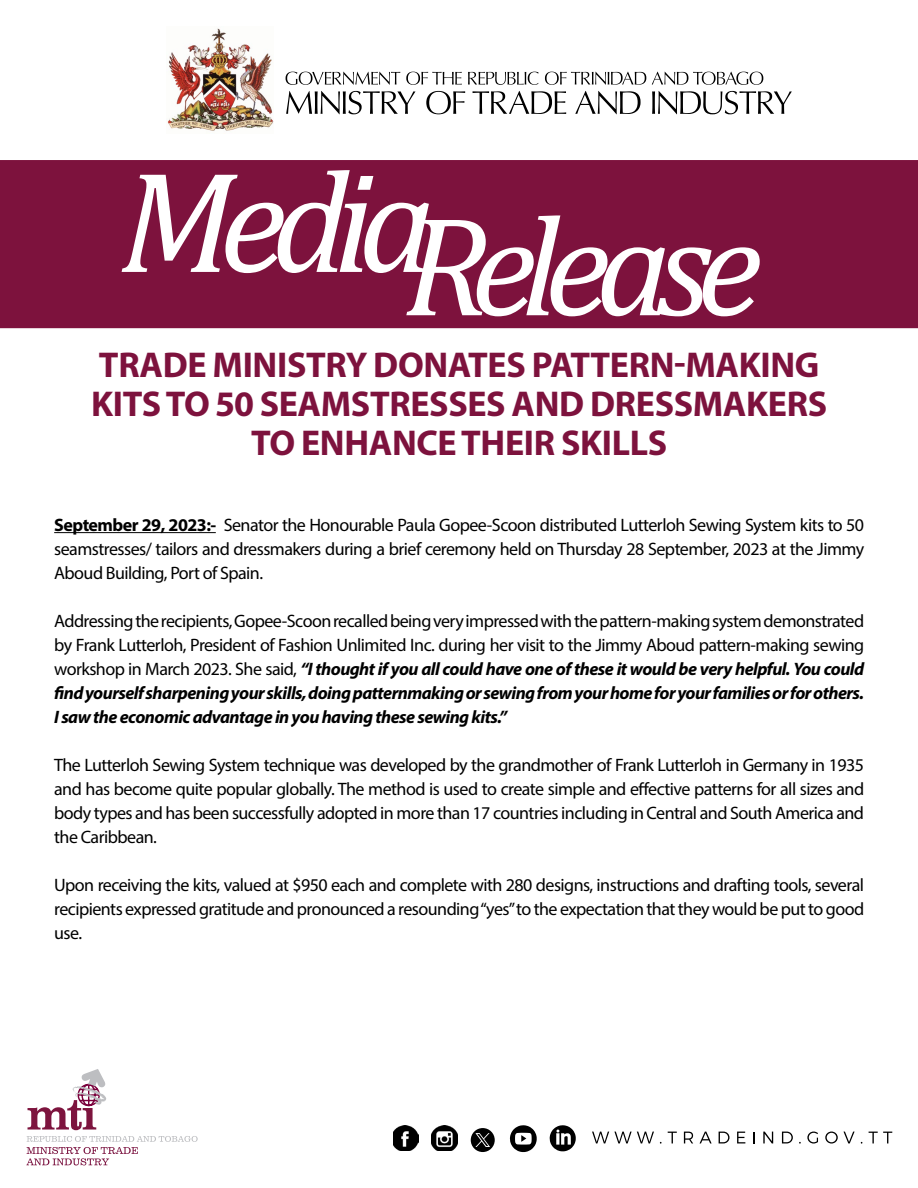
<style>
.page{position:relative;width:918px;height:1188px;background:#fff}
.page>*{position:absolute;margin:0;border:0;box-sizing:border-box;transform-origin:0 0}
.t1{font:italic 142.95px "Cambria";letter-spacing:-.1em;color:#fff}
.t2{font:700 36px/39px "Myriad Pro";letter-spacing:-.01em;color:#7d123d;text-align:center}
.t3{font:18px/24px "Myriad Pro";letter-spacing:-.03em;color:#000;text-align:justify}
.s1{font-weight:700}
.s2{font-weight:700;font-style:italic}
</style>
<div class="page">
<svg style="left:26px;top:1136px;width:172px;height:29px"></svg>
<svg style="left:28px;top:1069px;width:78px;height:61px"></svg>
<img style="left:393px;top:1125px;width:25px;height:26px">
<img style="left:431px;top:1125px;width:27px;height:26px">
<svg style="left:550px;top:1125px;width:26px;height:26px"></svg>
<svg style="left:510px;top:1125px;width:27px;height:27px"></svg>
<svg style="left:592px;top:1132px;width:62px;height:11px"></svg>
<svg style="left:668px;top:1132px;width:9px;height:11px"></svg>
<svg style="left:684px;top:1132px;width:9px;height:11px"></svg>
<svg style="left:700px;top:1132px;width:12px;height:11px"></svg>
<svg style="left:719px;top:1132px;width:11px;height:11px"></svg>
<svg style="left:737px;top:1132px;width:8px;height:11px"></svg>
<svg style="left:753px;top:1132px;width:2px;height:11px"></svg>
<svg style="left:763px;top:1132px;width:10px;height:11px"></svg>
<svg style="left:782px;top:1132px;width:11px;height:11px"></svg>
<svg style="left:807px;top:1132px;width:11px;height:12px"></svg>
<svg style="left:825px;top:1132px;width:30px;height:12px"></svg>
<svg style="left:869px;top:1132px;width:23px;height:11px"></svg>
<div style="left:471px;top:1128px;width:24px;height:24px;background:#000;border-radius:12px"></div>
<svg style="left:475px;top:1133px;width:15px;height:14px"></svg>
<img style="left:167px;top:28px;width:107px;height:103px">
<svg style="left:286px;top:72px;width:477px;height:13px"></svg>
<svg style="left:286px;top:91px;width:506px;height:23px"></svg>
<hr style="left:54px;top:532px;width:162px;height:1px;background:#000">
<div style="left:0;top:160px;width:918px;height:169px;background:#7d123d"></div>
<h1 class="t1" style="left:119px;top:166px;width:645px"><sup>Media</sup>Release</h1>
<h2 class="t2" style="left:91px;top:344px;width:738px">TRADE MINISTRY DONATES PATTERN-MAKING<br>KITS TO 50 SEAMSTRESSES AND DRESSMAKERS<br>TO ENHANCE THEIR SKILLS</h2>
<p class="t3" style="left:54px;top:513px;width:812px"><span class="s1">September 29, 2023:-</span> Senator the Honourable Paula Gopee-Scoon distributed Lutterloh Sewing System kits to 50 seamstresses/ tailors and dressmakers during a brief ceremony held on Thursday 28 September, 2023 at the Jimmy Aboud Building, Port of Spain.</p>
<p class="t3" style="left:54px;top:609px;width:812px">Addressing the recipients, Gopee-Scoon recalled being very impressed with the pattern-making system demonstrated by Frank Lutterloh, President of Fashion Unlimited Inc. during her visit to the Jimmy Aboud pattern-making sewing workshop in March 2023. She said, <span class="s2">“I thought if you all could have one of these it would be very helpful. You could find yourself sharpening your skills, doing patternmaking or sewing from your home for your families or for others.<br>I saw the economic advantage in you having these sewing kits.”</span></p>
<p class="t3" style="left:54px;top:752px;width:812px">The Lutterloh Sewing System technique was developed by the grandmother of Frank Lutterloh in Germany in 1935 and has become quite popular globally. The method is used to create simple and effective patterns for all sizes and body types and has been successfully adopted in more than 17 countries including in Central and South America and the Caribbean.</p>
<p class="t3" style="left:54px;top:872px;width:812px">Upon receiving the kits, valued at $950 each and complete with 280 designs, instructions and drafting tools, several recipients expressed gratitude and pronounced a resounding “yes” to the expectation that they would be put to good use.</p>
</div>
